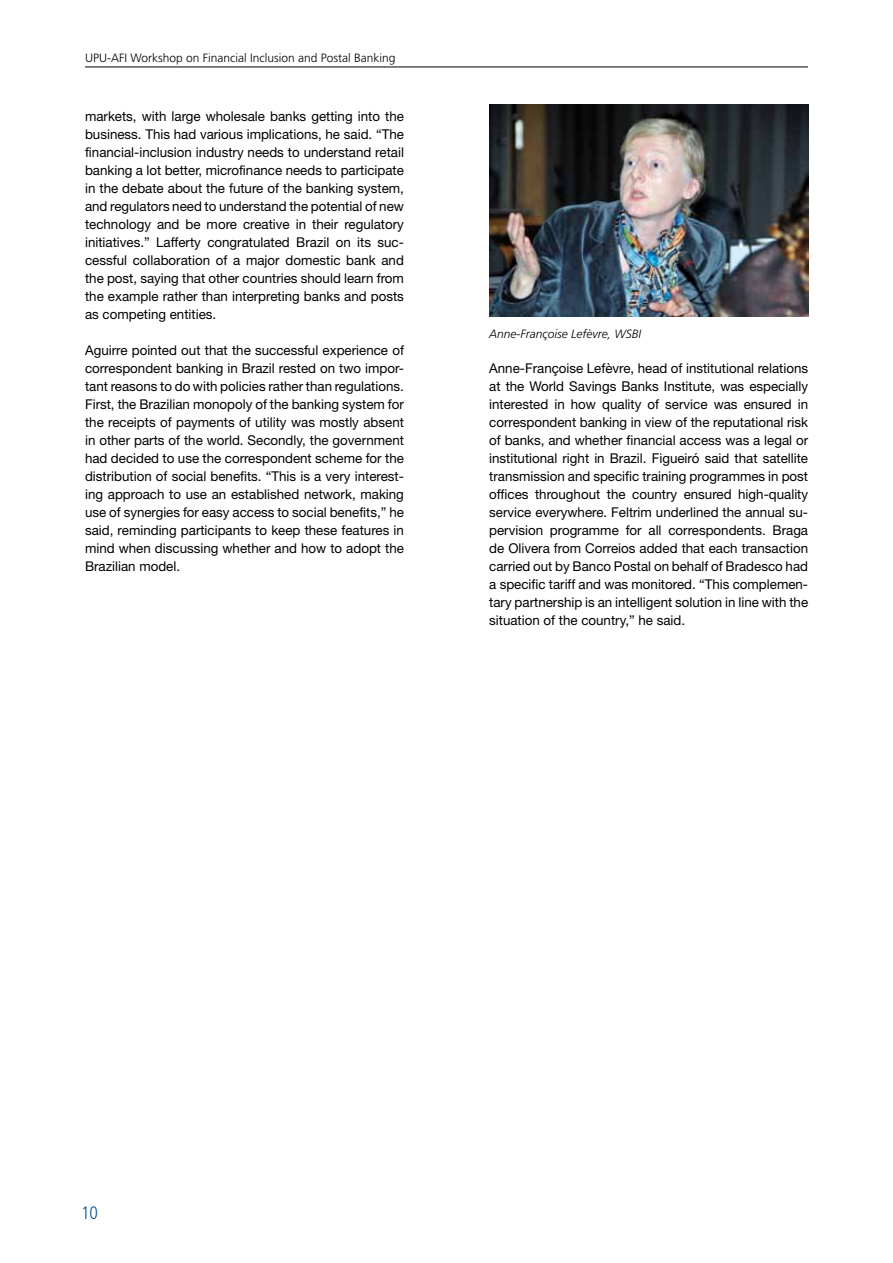
<style>
.page{position:relative;width:893px;height:1263px;background:#fff}
.page>*{position:absolute;margin:0;border:0;box-sizing:border-box;transform-origin:0 0}
.t1{font:300 condensed 18px "Frutiger";color:#00519e}
.t2{font:13.5px/18px "Helvetica Neue";color:#000;text-align:justify}
.t3{font:300 12px "Frutiger";color:#000}
.t4{font:italic 300 12px "Frutiger";color:#000}
</style>
<div class="page">
<hr style="left:85px;top:67px;width:723px;height:1px;background:#000">
<img style="left:489px;top:105px;width:319px;height:211px">
<p class="t3" style="left:85px;top:51px;width:312px">UPU-AFI Workshop on Financial Inclusion and Postal Banking</p>
<p class="t2" style="left:85px;top:107px;width:320px">markets, with large wholesale banks getting into the business. This had various implications, he said. “The financial-inclusion industry needs to understand retail banking a lot better, microfinance needs to participate in the debate about the future of the banking system, and regulators need to understand the potential of new technology and be more creative in their regulatory initiatives.” Lafferty congratulated Brazil on its suc&shy;cessful collaboration of a major domestic bank and the post, saying that other countries should learn from the example rather than interpreting banks and posts as competing entities.</p>
<p class="t2" style="left:85px;top:341px;width:320px">Aguirre pointed out that the successful experience of correspondent banking in Brazil rested on two impor&shy;tant reasons to do with policies rather than regulations.<br>First, the Brazilian monopoly of the banking system for the receipts of payments of utility was mostly absent in other parts of the world. Secondly, the government had decided to use the correspondent scheme for the distribution of social benefits. “This is a very interest&shy;ing approach to use an established network, making use of synergies for easy access to social benefits,” he said, reminding participants to keep these features in mind when discussing whether and how to adopt the Brazilian model.</p>
<p class="t4" style="left:489px;top:327px;width:153px">Anne-Françoise Lefèvre, WSBI</p>
<p class="t2" style="left:489px;top:359px;width:320px">Anne-Françoise Lefèvre, head of institutional relations at the World Savings Banks Institute, was especially interested in how quality of service was ensured in correspondent banking in view of the reputational risk of banks, and whether financial access was a legal or institutional right in Brazil. Figueiró said that satellite transmission and specific training programmes in post offices throughout the country ensured high-quality service everywhere. Feltrim underlined the annual su&shy;pervision programme for all correspondents. Braga de Olivera from Correios added that each transaction carried out by Banco Postal on behalf of Bradesco had a specific tariff and was monitored. “This complemen&shy;tary partnership is an intelligent solution in line with the situation of the country,” he said.</p>
<h1 class="t1" style="left:81px;top:1203px;width:18px">10</h1>
</div>
